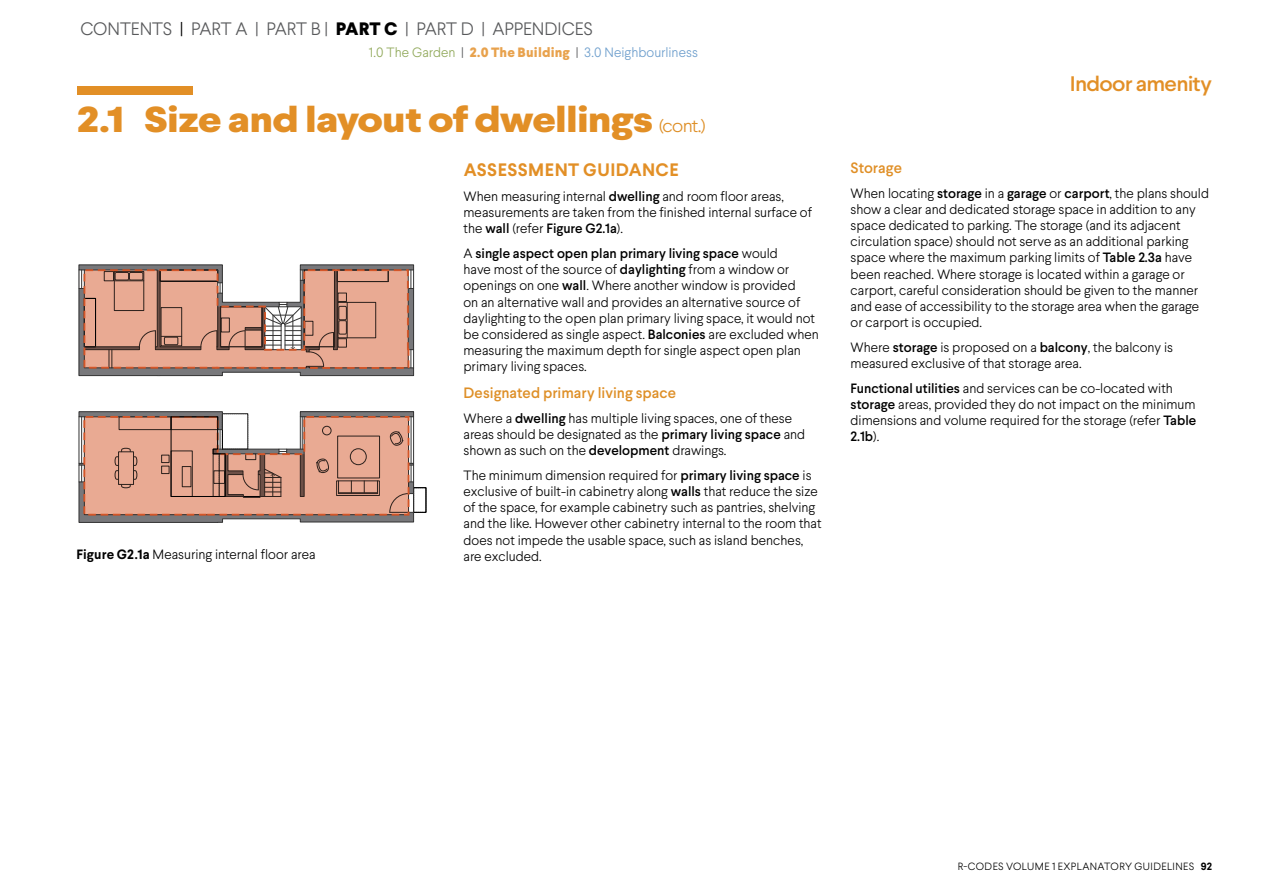
<style>
.page{position:relative;width:1263px;height:893px;background:#fff}
.page>*{position:absolute;margin:0;border:0;box-sizing:border-box;transform-origin:0 0}
.t1{font:800 36px "Larsseit";letter-spacing:-.035em;color:#e28f26;scale:1.19 1}
.t2{font:500 21px "Larsseit";letter-spacing:-.035em;color:#e28f26;scale:1.08 1}
.t3{font:300 18px "Larsseit";letter-spacing:-.01em;color:#58595b}
.t4{font:700 18px "Larsseit";letter-spacing:.025em;color:#e28f26}
.t5{font:500 15px "Larsseit";letter-spacing:.005em;color:#de8f27}
.t6{font:500 15px "Larsseit";letter-spacing:.005em;color:#e08f26}
.t7{font:300 13.5px/16.2px "Larsseit";color:#000}
.t8{font:300 13.5px "Larsseit";color:#6d9ecc}
.t9{font:300 10.5px "Larsseit";letter-spacing:.04em;color:#000}
.s1{color:#000}
.s2{font-weight:800;color:#000}
.s3{color:#91a95b}
.s4{color:#58595b}
.s5{font-weight:800;color:#e8a24d}
.s6{font-weight:300;font-size:18px;color:#de8f27}
.s7{font-weight:700}
.s8{font-weight:500}
</style>
<div class="page">
<div style="left:77px;top:86px;width:116px;height:8px;background:#e28f26"></div>
<div style="left:414px;top:488px;width:12px;height:24px;border:1px solid #000"></div>
<svg style="left:79px;top:265px;width:335px;height:111px;background:#c89c8c"></svg>
<svg style="left:79px;top:411px;width:335px;height:112px;background:#cc9d8c"></svg>
<h3 class="t3" style="left:80px;top:17px;width:514px">CONTENTS <span class="s1">|</span> PART A | PART B | <span class="s2">PART C</span> | PART D | APPENDICES</h3>
<p class="t8" style="left:369px;top:43px;width:331px"><span class="s3">1.0 The Garden</span> <span class="s4">|</span> <span class="s5">2.0 The Building</span> <span class="s4">|</span> 3.0 Neighbourliness</p>
<h1 class="t1" style="left:77px;top:96px;width:530px">2.1 Size and layout of dwellings <span class="s6">(cont.)</span></h1>
<p class="t7" style="left:76px;top:546px;width:241px"><span class="s7">Figure G2.1a</span> Measuring internal floor area</p>
<h3 class="t4" style="left:464px;top:158px;width:216px">ASSESSMENT GUIDANCE</h3>
<p class="t7" style="left:463px;top:188px;width:350px">When measuring internal <span class="s8">dwelling</span> and room floor areas, measurements are taken from the finished internal surface of the <span class="s8">wall</span> (refer <span class="s8">Figure G2.1a</span>).</p>
<p class="t7" style="left:463px;top:245px;width:357px">A <span class="s8">single aspect open plan primary living space</span> would<br>have most of the source of <span class="s8">daylighting</span> from a window or openings on one <span class="s8">wall</span>. Where another window is provided<br>on an alternative wall and provides an alternative source of daylighting to the open plan primary living space, it would not be considered as single aspect. <span class="s8">Balconies</span> are excluded when measuring the maximum depth for single aspect open plan primary living spaces.</p>
<p class="t5" style="left:463px;top:383px;width:214px">Designated primary living space</p>
<p class="t7" style="left:463px;top:410px;width:343px">Where a <span class="s8">dwelling</span> has multiple living spaces, one of these areas should be designated as the <span class="s8">primary living space</span> and shown as such on the <span class="s8">development</span> drawings.</p>
<p class="t7" style="left:463px;top:467px;width:360px">The minimum dimension required for <span class="s8">primary living space</span> is exclusive of built-in cabinetry along <span class="s8">walls</span> that reduce the size of the space, for example cabinetry such as pantries, shelving and the like. However other cabinetry internal to the room that does not impede the usable space, such as island benches, are excluded.</p>
<h2 class="t2" style="left:1070px;top:70px;width:133px">Indoor amenity</h2>
<p class="t6" style="left:851px;top:158px;width:53px">Storage</p>
<p class="t7" style="left:851px;top:185px;width:360px">When locating <span class="s8">storage</span> in a <span class="s8">garage</span> or <span class="s8">carport</span>, the plans should show a clear and dedicated storage space in addition to any space dedicated to parking. The storage (and its adjacent circulation space) should not serve as an additional parking space where the maximum parking limits of <span class="s8">Table 2.3a</span> have been reached. Where storage is located within a garage or carport, careful consideration should be given to the manner and ease of accessibility to the storage area when the garage or carport is occupied.</p>
<p class="t7" style="left:851px;top:339px;width:324px">Where <span class="s8">storage</span> is proposed on a <span class="s8">balcony</span>, the balcony is measured exclusive of that storage area.</p>
<p class="t7" style="left:851px;top:380px;width:347px"><span class="s8">Functional utilities</span> and services can be co-located with <span class="s8">storage</span> areas, provided they do not impact on the minimum dimensions and volume required for the storage (refer <span class="s8">Table 2.1b</span>).</p>
<p class="t9" style="left:958px;top:859px;width:256px">R-CODES VOLUME 1 EXPLANATORY GUIDELINES <span class="s7">92</span></p>
</div>
